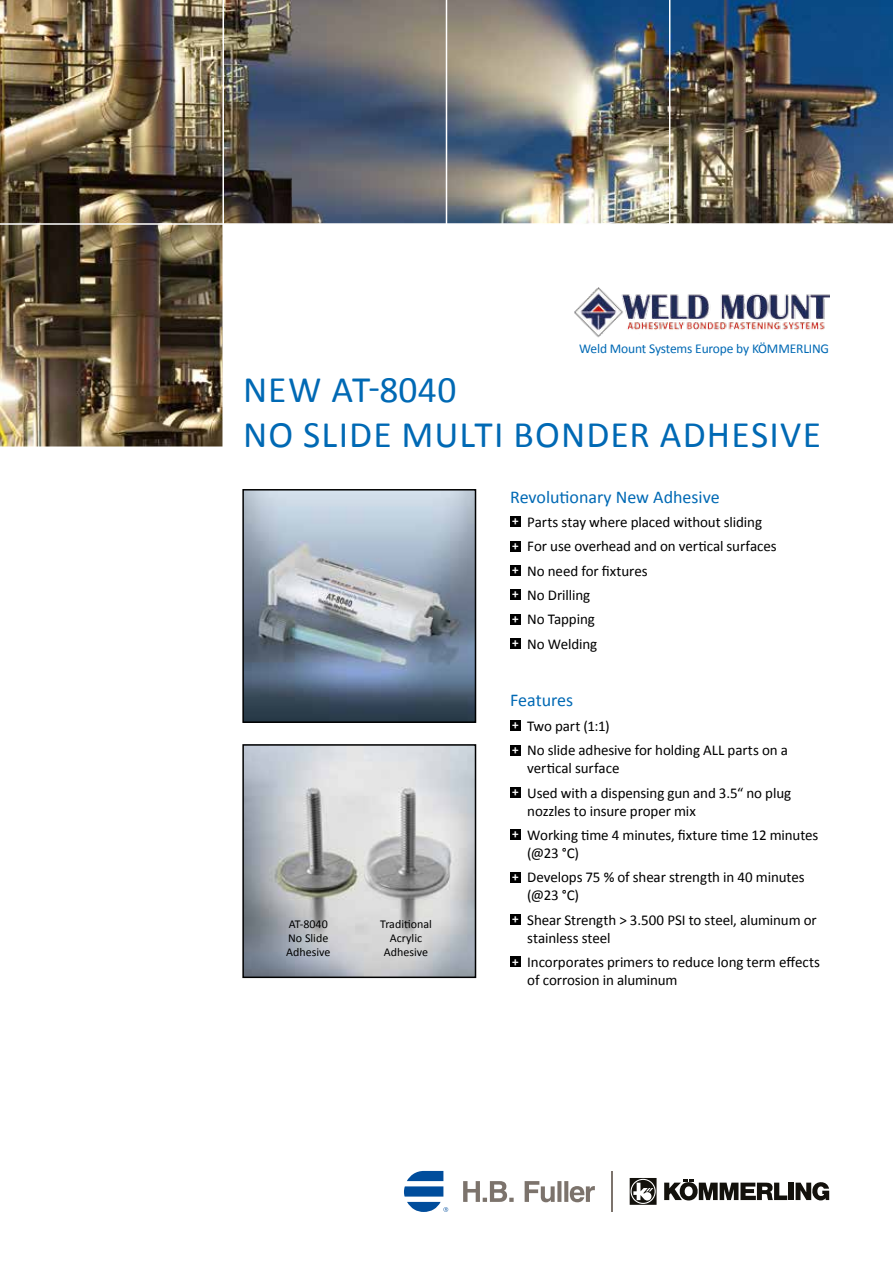
<style>
.page{position:relative;width:893px;height:1263px;background:#fff}
.page>*{position:absolute;margin:0;border:0;box-sizing:border-box;transform-origin:0 0}
.t1{font:37.5px/45px "Calibri";letter-spacing:.03em;color:#0069b4}
.t2{font:18px "Calibri";color:#0069b4}
.t3{font:15px/24.5px "Calibri";letter-spacing:-.005em;color:#000}
.t4{font:13.5px "Calibri";letter-spacing:-.01em;color:#0069b4}
.t5{font:12px/14.4px "Calibri";color:#000;text-align:center}
.s1{font-weight:700;font-size:13.05px;color:#fff}
</style>
<div class="page">
<img style="left:245px;top:747px;width:228px;height:228px">
<div style="left:242px;top:744px;width:234px;height:234px;border:2px solid #000"></div>
<img style="left:245px;top:492px;width:228px;height:228px">
<div style="left:242px;top:489px;width:234px;height:234px;border:2px solid #000"></div>
<div style="left:510px;top:516px;width:11px;height:11px;background:#000"></div>
<div style="left:510px;top:541px;width:11px;height:10px;background:#000"></div>
<div style="left:510px;top:565px;width:11px;height:11px;background:#000"></div>
<div style="left:510px;top:590px;width:11px;height:10px;background:#000"></div>
<div style="left:510px;top:614px;width:11px;height:10px;background:#000"></div>
<div style="left:510px;top:638px;width:11px;height:11px;background:#000"></div>
<div style="left:510px;top:720px;width:11px;height:11px;background:#000"></div>
<div style="left:510px;top:745px;width:11px;height:10px;background:#000"></div>
<div style="left:510px;top:787px;width:11px;height:10px;background:#000"></div>
<div style="left:510px;top:830px;width:11px;height:10px;background:#000"></div>
<div style="left:510px;top:872px;width:11px;height:10px;background:#000"></div>
<div style="left:510px;top:914px;width:11px;height:11px;background:#000"></div>
<div style="left:510px;top:957px;width:11px;height:10px;background:#000"></div>
<svg style="left:463px;top:1181px;width:132px;height:21px"></svg>
<svg style="left:404px;top:1171px;width:44px;height:41px"></svg>
<hr style="left:612px;top:1171px;width:1px;height:41px;background:#7c736c">
<div style="left:788px;top:1182px;width:5px;height:18px;background:#13110c"></div>
<svg style="left:796px;top:1182px;width:33px;height:19px"></svg>
<svg style="left:664px;top:1179px;width:123px;height:21px"></svg>
<svg style="left:630px;top:1178px;width:27px;height:27px"></svg>
<img style="left:0;top:0;width:893px;height:446px">
<img style="left:574px;top:288px;width:255px;height:53px">
<hr style="left:222px;top:0;width:2px;height:460px;background:#fff">
<hr style="left:446px;top:0;width:1px;height:240px;background:#fff">
<hr style="left:669px;top:0;width:1px;height:240px;background:#fff">
<hr style="left:0;top:223px;width:893px;height:2px;background:#fff">
<p class="t4" style="left:579px;top:340px;width:251px">Weld Mount Systems Europe by KÖMMERLING</p>
<h1 class="t1" style="left:243px;top:367px;width:579px">NEW AT-8040<br>NO SLIDE MULTI BONDER ADHESIVE</h1>
<p class="t5" style="left:286px;top:916px;width:46px;text-align:left">AT-8040<br>No Slide<br>Adhesive</p>
<p class="t5" style="left:380px;top:916px;width:53px">Traditional<br>Acrylic<br>Adhesive</p>
<p class="t2" style="left:510px;top:485px;width:211px">Revolutionary New Adhesive</p>
<p class="t3" style="left:512px;top:510px;width:266px"><span class="s1">+</span> Parts stay where placed without sliding<br><span class="s1">+</span> For use overhead and on vertical surfaces <span class="s1">+</span> No need for fixtures<br><span class="s1">+</span> No Drilling<br><span class="s1">+</span> No Tapping<br><span class="s1">+</span> No Welding</p>
<p class="t2" style="left:510px;top:689px;width:64px">Features</p>
<p class="t3" style="left:512px;top:714px;width:277px"><span class="s1">+</span> Two part (1:1)<br><span class="s1">+</span> No slide adhesive for holding ALL parts on a</p>
<p class="t3" style="left:512px;top:756px;width:281px;text-indent:15px">vertical surface<br><span class="s1">+</span> Used with a dispensing gun and 3.5“ no plug</p>
<p class="t3" style="left:512px;top:798px;width:308px;text-indent:15px">nozzles to insure proper mix<br><span class="s1">+</span> Working time 4 minutes, fixture time 12 minutes</p>
<p class="t3" style="left:512px;top:841px;width:294px;text-indent:15px">(@23 °C)<br><span class="s1">+</span> Develops 75 % of shear strength in 40 minutes</p>
<p class="t3" style="left:512px;top:883px;width:306px;text-indent:15px">(@23 °C)<br><span class="s1">+</span> Shear Strength &gt; 3.500 PSI to steel, aluminum or</p>
<p class="t3" style="left:512px;top:925px;width:309px;text-indent:15px">stainless steel<br><span class="s1">+</span> Incorporates primers to reduce long term effects</p>
<p class="t3" style="left:527px;top:968px;width:152px">of corrosion in aluminum</p>
</div>
